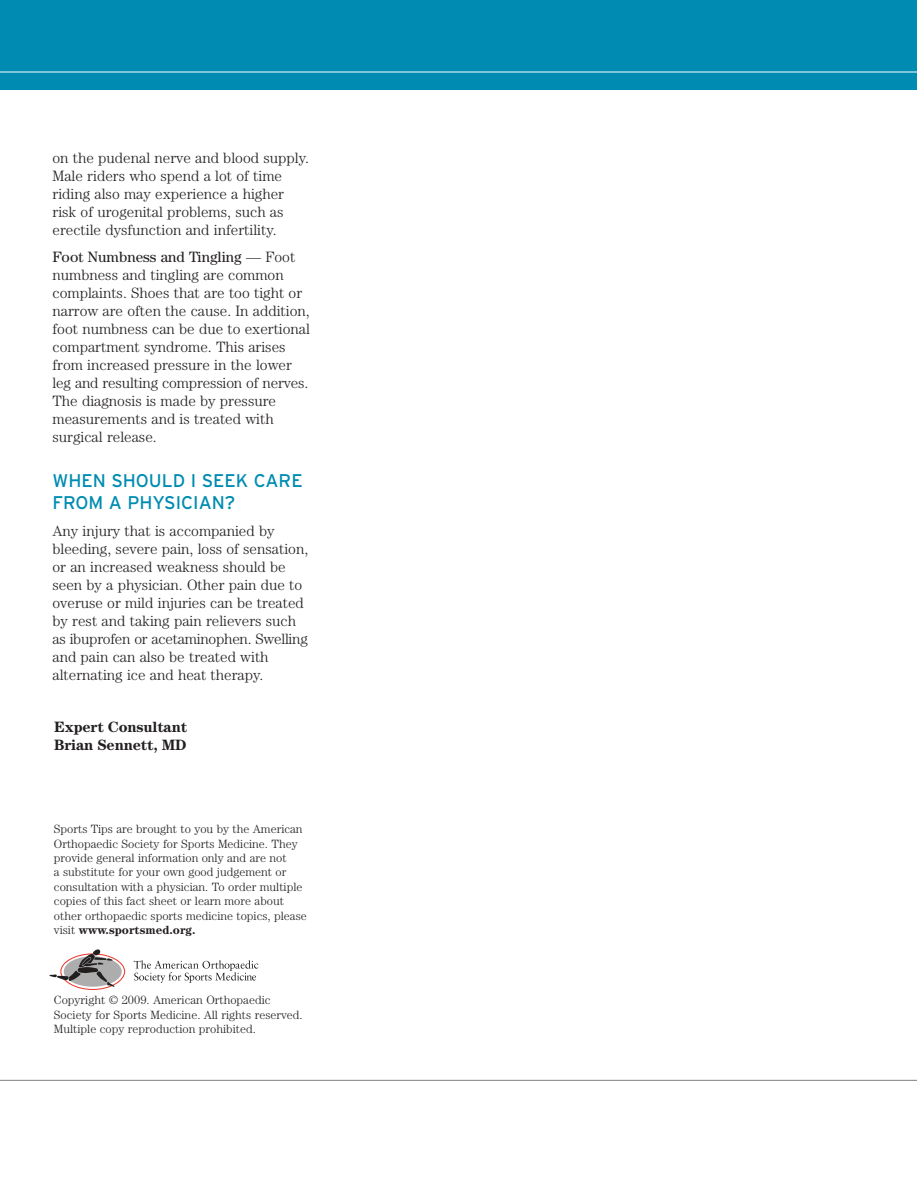
<style>
.page{position:relative;width:918px;height:1188px;background:#fff}
.page>*{position:absolute;margin:0;border:0;box-sizing:border-box;transform-origin:0 0}
.t1{font:18.3px/22px "Interstate";color:#008cb2}
.t2{font:300 15px/18px "Century";color:#231f20}
.t3{font:700 15px/18px "Century";letter-spacing:-.01em;color:#231f20}
.t4{font:300 12px/14.4px "Century";color:#231f20}
.s1{font-weight:400}
.s2{font-weight:700}
</style>
<div class="page">
<div style="left:64px;top:956px;width:58px;height:31px;background:#adadad;border-radius:50%"></div>
<div style="left:60px;top:953px;width:65px;height:37px;border:1px solid #ee3e34;border-radius:50%"></div>
<svg style="left:49px;top:949px;width:66px;height:38px"></svg>
<svg style="left:134px;top:960px;width:124px;height:23px"></svg>
<div style="left:0;top:0;width:916px;height:90px;background:#008cb2"></div>
<hr style="left:0;top:72px;width:916px;height:1px;background:#fff">
<hr style="left:0;top:1080px;width:916px;height:1px;background:#808080">
<p class="t2" style="left:52px;top:150px;width:258px">on the pudenal nerve and blood supply.<br>Male riders who spend a lot of time riding also may experience a higher risk of urogenital problems, such as erectile dysfunction and infertility.</p>
<p class="t2" style="left:52px;top:249px;width:259px"><span class="s1">Foot Numbness and Tingling</span> — Foot numbness and tingling are common complaints. Shoes that are too tight or narrow are often the cause. In addition, foot numbness can be due to exertional compartment syndrome. This arises from increased pressure in the lower leg and resulting compression of nerves.<br>The diagnosis is made by pressure measurements and is treated with surgical release.</p>
<p class="t1" style="left:52px;top:470px;width:252px">WHEN SHOULD I SEEK CARE<br>FROM A PHYSICIAN?</p>
<p class="t2" style="left:52px;top:523px;width:257px">Any injury that is accompanied by bleeding, severe pain, loss of sensation, or an increased weakness should be seen by a physician. Other pain due to overuse or mild injuries can be treated by rest and taking pain relievers such as ibuprofen or acetaminophen. Swelling and pain can also be treated with alternating ice and heat therapy.</p>
<p class="t3" style="left:54px;top:720px;width:135px">Expert Consultant<br>Brian Sennett, MD</p>
<p class="t4" style="left:54px;top:823px;width:254px">Sports Tips are brought to you by the American Orthopaedic Society for Sports Medicine. They provide general information only and are not<br>a substitute for your own good judgement or consultation with a physician. To order multiple copies of this fact sheet or learn more about other orthopaedic sports medicine topics, please visit <span class="s2">www.sportsmed.org.</span></p>
<p class="t4" style="left:54px;top:994px;width:250px">Copyright © 2009. American Orthopaedic<br>Society for Sports Medicine. All rights reserved.<br>Multiple copy reproduction prohibited.</p>
</div>
